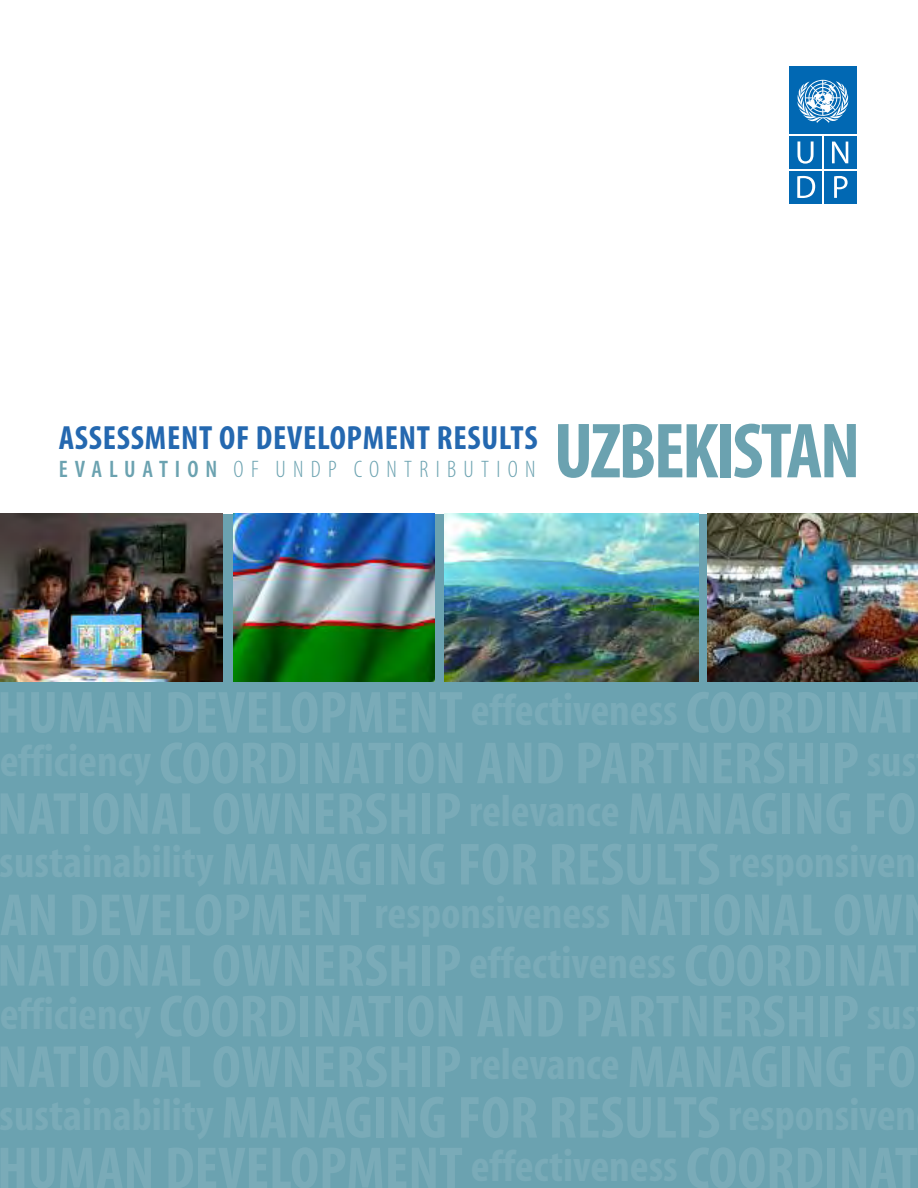
<style>
.page{position:relative;width:918px;height:1188px;background:#fff}
.page>*{position:absolute;margin:0;border:0;box-sizing:border-box;transform-origin:0 0}
.t1{font:78.9px "Myriad MM.700.wt.300.wd";letter-spacing:-.035em;color:#6ba2b0}
.t2{font:33.75px "Myriad MM.700.wt.300.wd";letter-spacing:.02em;color:#2468b0}
.t3{font:24px "Myriad MM.215.wt.300.wd";letter-spacing:.305em;color:#6ba2b0}
.s1{font-family:"Myriad MM.565.wt.300.wd"}
</style>
<div class="page">
<div style="left:0;top:514px;width:918px;height:674px;background:#6ba2b0"></div>
<div style="left:789px;top:136px;width:33px;height:33px;background:#0168b3"></div>
<svg style="left:797px;top:141px;width:17px;height:23px"></svg>
<div style="left:824px;top:136px;width:32px;height:33px;background:#0168b3"></div>
<svg style="left:832px;top:142px;width:16px;height:21px"></svg>
<div style="left:824px;top:171px;width:32px;height:32px;background:#0168b3"></div>
<svg style="left:834px;top:176px;width:14px;height:22px"></svg>
<div style="left:789px;top:171px;width:33px;height:32px;background:#0168b3"></div>
<svg style="left:797px;top:176px;width:18px;height:22px"></svg>
<div style="left:789px;top:67px;width:67px;height:67px;background:#0168b3"></div>
<svg style="left:797px;top:80px;width:52px;height:43px"></svg>
<img style="left:0;top:514px;width:223px;height:168px">
<img style="left:233px;top:514px;width:202px;height:168px">
<img style="left:444px;top:514px;width:255px;height:168px">
<img style="left:707px;top:514px;width:211px;height:168px">
<p class="t2" style="left:59px;top:425px;width:480px">ASSESSMENT OF DEVELOPMENT RESULTS</p>
<p class="t3" style="left:59px;top:460px;width:478px"><span class="s1">EVALUATION</span> OF UNDP CONTRIBUTION</p>
<h1 class="t1" style="left:554px;top:423px;width:308px">UZBEKISTAN</h1>
</div>
